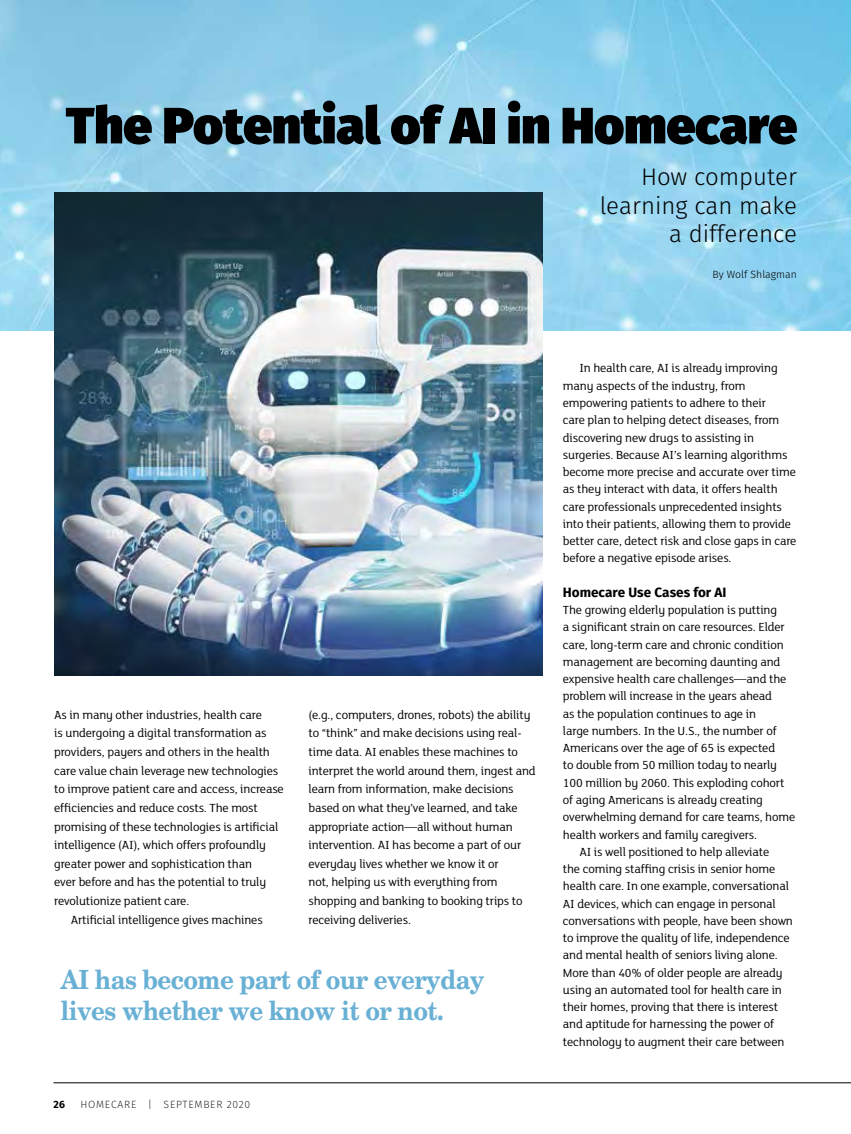
<style>
.page{position:relative;width:851px;height:1134px;background:#fff}
.page>*{position:absolute;margin:0;border:0;box-sizing:border-box;transform-origin:0 0}
.t1{font:900 51px "Fira Sans";color:#000}
.t2{font:700 26.4px/31.5px "New Century Schlbk LT Std";letter-spacing:-.025em;color:#69b0d5;scale:.91 1}
.t3{font:300 24px/28.5px "Fira Sans";color:#000;text-align:right}
.t4{font:700 13.5px "Fira Sans";color:#000}
.t5{font:12.75px/18.6px "FS Lola";letter-spacing:-.01em;color:#000}
.t6{font:200 10.5px "Fira Sans";letter-spacing:.07em;color:#000}
.t7{font:300 10.5px "Fira Sans";color:#000}
.t8{font:700 10.5px "Fira Sans";color:#000}
</style>
<div class="page">
<hr style="left:53px;top:1082px;width:797px;height:1px;background:#000">
<img style="left:0;top:0;width:850px;height:330px">
<img style="left:54px;top:193px;width:488px;height:483px">
<h1 class="t1" style="left:66px;top:78px;width:732px">The Potential of AI in Homecare</h1>
<h3 class="t3" style="left:599px;top:163px;width:199px">How computer learning can make a difference</h3>
<p class="t7" style="left:712px;top:267px;width:86px">By Wolf Shlagman</p>
<p class="t5" style="left:54px;top:705px;width:209px">As in many other industries, health care</p>
<p class="t5" style="left:54px;top:723px;width:214px">is undergoing a digital transformation as</p>
<p class="t5" style="left:54px;top:742px;width:217px">providers, payers and others in the health</p>
<p class="t5" style="left:54px;top:761px;width:226px">care value chain leverage new technologies</p>
<p class="t5" style="left:54px;top:779px;width:231px">to improve patient care and access, increase</p>
<p class="t5" style="left:54px;top:798px;width:205px">efficiencies and reduce costs. The most</p>
<p class="t5" style="left:54px;top:817px;width:226px">promising of these technologies is artificial</p>
<p class="t5" style="left:54px;top:835px;width:213px">intelligence (AI), which offers profoundly</p>
<p class="t5" style="left:54px;top:854px;width:199px">greater power and sophistication than</p>
<p class="t5" style="left:54px;top:872px;width:213px">ever before and has the potential to truly</p>
<p class="t5" style="left:54px;top:891px;width:137px">revolutionize patient care.</p>
<p class="t5" style="left:71px;top:910px;width:193px">Artificial intelligence gives machines</p>
<p class="t5" style="left:308px;top:705px;width:229px">(e.g., computers, drones, robots) the ability to “think” and make decisions using real&shy;time data. AI enables these machines to interpret the world around them, ingest and learn from information, make decisions based on what they’ve learned, and take appropriate action—all without human intervention. AI has become a part of our everyday lives whether we know it or<br>not, helping us with everything from shopping and banking to booking trips to receiving deliveries.</p>
<h2 class="t2" style="left:61px;top:963px;width:467px">AI has become part of our everyday lives whether we know it or not.</h2>
<p class="t8" style="left:53px;top:1095px;width:13px">26</p>
<p class="t6" style="left:80px;top:1097px;width:171px">HOMECARE | SEPTEMBER 2020</p>
<p class="t5" style="left:563px;top:359px;width:235px;line-height:17.2px;text-indent:16px">In health care, AI is already improving many aspects of the industry, from empowering patients to adhere to their<br>care plan to helping detect diseases, from discovering new drugs to assisting in surgeries. Because AI’s learning algorithms become more precise and accurate over time as they interact with data, it offers health care professionals unprecedented insights into their patients, allowing them to provide better care, detect risk and close gaps in care before a negative episode arises.</p>
<p class="t4" style="left:563px;top:581px;width:165px">Homecare Use Cases for AI</p>
<p class="t5" style="left:563px;top:600px;width:216px">The growing elderly population is putting</p>
<p class="t5" style="left:563px;top:617px;width:223px">a significant strain on care resources. Elder</p>
<p class="t5" style="left:563px;top:635px;width:222px">care, long-term care and chronic condition</p>
<p class="t5" style="left:563px;top:652px;width:219px">management are becoming daunting and</p>
<p class="t5" style="left:563px;top:669px;width:225px">expensive health care challenges—and the</p>
<p class="t5" style="left:563px;top:686px;width:211px">problem will increase in the years ahead</p>
<p class="t5" style="left:563px;top:704px;width:195px">as the population continues to age in</p>
<p class="t5" style="left:563px;top:721px;width:215px">large numbers. In the U.S., the number of</p>
<p class="t5" style="left:563px;top:738px;width:214px">Americans over the age of 65 is expected</p>
<p class="t5" style="left:563px;top:756px;width:216px">to double from 50 million today to nearly</p>
<p class="t5" style="left:563px;top:773px;width:223px">100 million by 2060. This exploding cohort</p>
<p class="t5" style="left:563px;top:790px;width:201px">of aging Americans is already creating</p>
<p class="t5" style="left:563px;top:807px;width:234px">overwhelming demand for care teams, home</p>
<p class="t5" style="left:563px;top:825px;width:196px">health workers and family caregivers.</p>
<p class="t5" style="left:579px;top:842px;width:191px">AI is well positioned to help alleviate</p>
<p class="t5" style="left:563px;top:859px;width:214px">the coming staffing crisis in senior home</p>
<p class="t5" style="left:563px;top:876px;width:228px">health care. In one example, conversational</p>
<p class="t5" style="left:563px;top:894px;width:214px">AI devices, which can engage in personal</p>
<p class="t5" style="left:563px;top:911px;width:231px">conversations with people, have been shown</p>
<p class="t5" style="left:563px;top:928px;width:228px">to improve the quality of life, independence</p>
<p class="t5" style="left:563px;top:945px;width:216px">and mental health of seniors living alone.</p>
<p class="t5" style="left:563px;top:963px;width:221px">More than 40% of older people are already</p>
<p class="t5" style="left:563px;top:980px;width:220px">using an automated tool for health care in</p>
<p class="t5" style="left:563px;top:997px;width:217px">their homes, proving that there is interest</p>
<p class="t5" style="left:563px;top:1014px;width:213px">and aptitude for harnessing the power of</p>
<p class="t5" style="left:563px;top:1032px;width:223px">technology to augment their care between</p>
</div>
